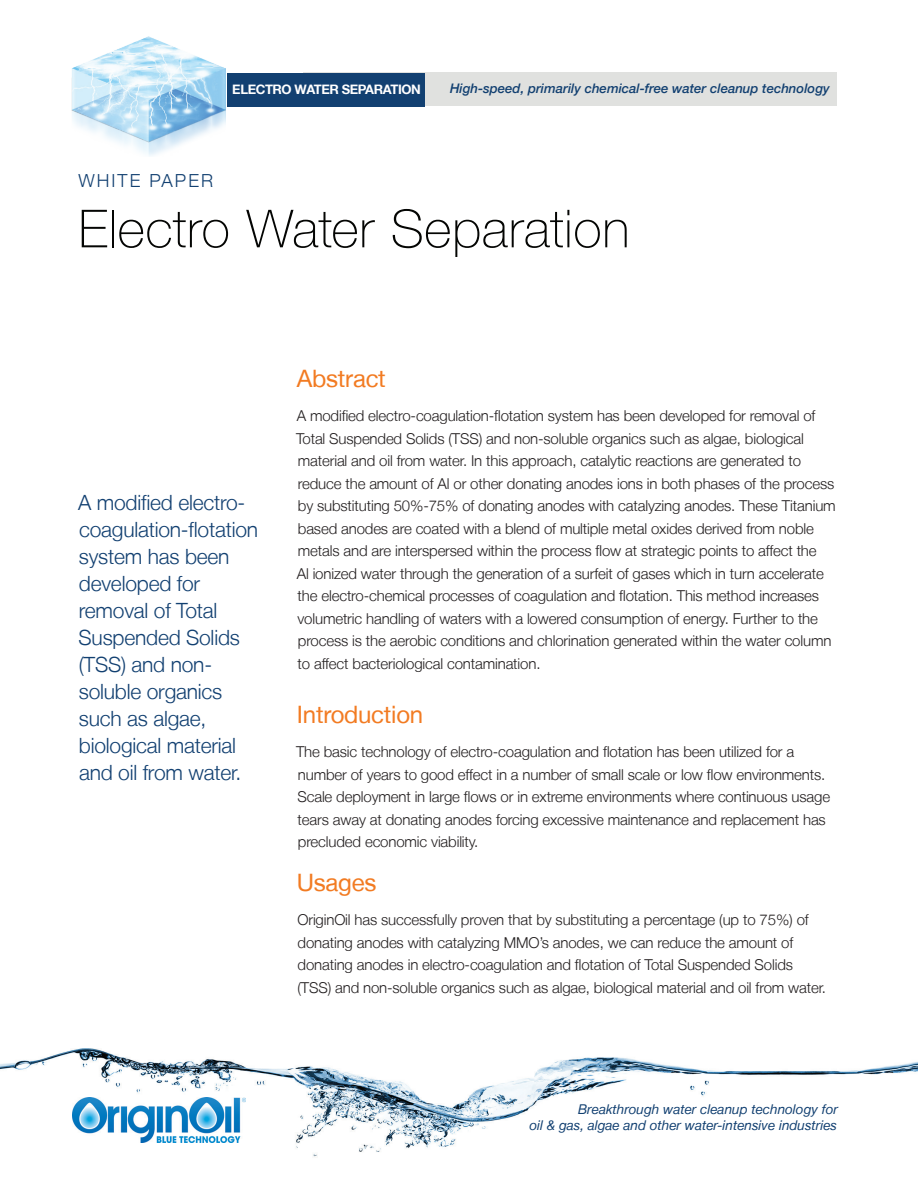
<style>
.page{position:relative;width:918px;height:1188px;background:#fff}
.page>*{position:absolute;margin:0;border:0;box-sizing:border-box;transform-origin:0 0}
.t1{font:100 52.5px "Helvetica Neue LT";letter-spacing:.01em;color:#040503}
.t2{font:24px "Helvetica Neue LT";letter-spacing:-.01em;color:#f27b22}
.t3{font:300 21px/27px "Helvetica Neue LT";letter-spacing:-.01em;color:#124071}
.t4{font:300 18px "Helvetica Neue LT";letter-spacing:.115em;color:#124071}
.t5{font:300 15px/22.5px "Helvetica Neue LT";letter-spacing:-.01em;color:#231f20}
.t6{font:italic 13.5px/16.5px "Helvetica Neue LT";color:#124071;text-align:right}
.t7{font:italic 500 13.2px "Helvetica Neue LT";color:#124071}
.t8{font:700 13.05px "Helvetica Neue LT";letter-spacing:-.03em;color:#fff}
</style>
<div class="page">
<img style="left:0;top:1048px;width:918px;height:109px">
<img style="left:72px;top:37px;width:154px;height:119px">
<div style="left:303px;top:73px;width:534px;height:33px;background:#e0e1df"></div>
<div style="left:227px;top:73px;width:197px;height:34px;background:#124071"></div>
<img style="left:72px;top:1098px;width:173px;height:44px">
<p class="t8" style="left:232px;top:82px;width:190px">ELECTRO WATER SEPARATION</p>
<p class="t7" style="left:450px;top:80px;width:381px">High-speed, primarily chemical-free water cleanup technology</p>
<p class="t4" style="left:78px;top:169px;width:136px">WHITE PAPER</p>
<h1 class="t1" style="left:78px;top:199px;width:553px">Electro Water Separation</h1>
<h3 class="t3" style="left:78px;top:488px;width:182px">A modified electro&shy;coagulation-flotation system has been developed for removal of Total<br>Suspended Solids (TSS) and non&shy;soluble organics such as algae, biological material and oil from water.</h3>
<h2 class="t2" style="left:297px;top:364px;width:90px">Abstract</h2>
<p class="t5" style="left:296px;top:404px;width:541px">A modified electro-coagulation-flotation system has been developed for removal of Total Suspended Solids (TSS) and non-soluble organics such as algae, biological material and oil from water. In this approach, catalytic reactions are generated to reduce the amount of Al or other donating anodes ions in both phases of the process by substituting 50%-75% of donating anodes with catalyzing anodes. These Titanium based anodes are coated with a blend of multiple metal oxides derived from noble metals and are interspersed within the process flow at strategic points to affect the<br>Al ionized water through the generation of a surfeit of gases which in turn accelerate the electro-chemical processes of coagulation and flotation. This method increases volumetric handling of waters with a lowered consumption of energy. Further to the process is the aerobic conditions and chlorination generated within the water column to affect bacteriological contamination.</p>
<h2 class="t2" style="left:297px;top:700px;width:128px">Introduction</h2>
<p class="t5" style="left:296px;top:740px;width:536px">The basic technology of electro-coagulation and flotation has been utilized for a number of years to good effect in a number of small scale or low flow environments.<br>Scale deployment in large flows or in extreme environments where continuous usage tears away at donating anodes forcing excessive maintenance and replacement has precluded economic viability.</p>
<h2 class="t2" style="left:297px;top:868px;width:81px">Usages</h2>
<p class="t5" style="left:297px;top:908px;width:530px">OriginOil has successfully proven that by substituting a percentage (up to 75%) of donating anodes with catalyzing MMO’s anodes, we can reduce the amount of donating anodes in electro-coagulation and flotation of Total Suspended Solids (TSS) and non-soluble organics such as algae, biological material and oil from water.</p>
<p class="t6" style="left:529px;top:1100px;width:310px">Breakthrough water cleanup technology for<br>oil &amp; gas, algae and other water-intensive industries</p>
</div>
